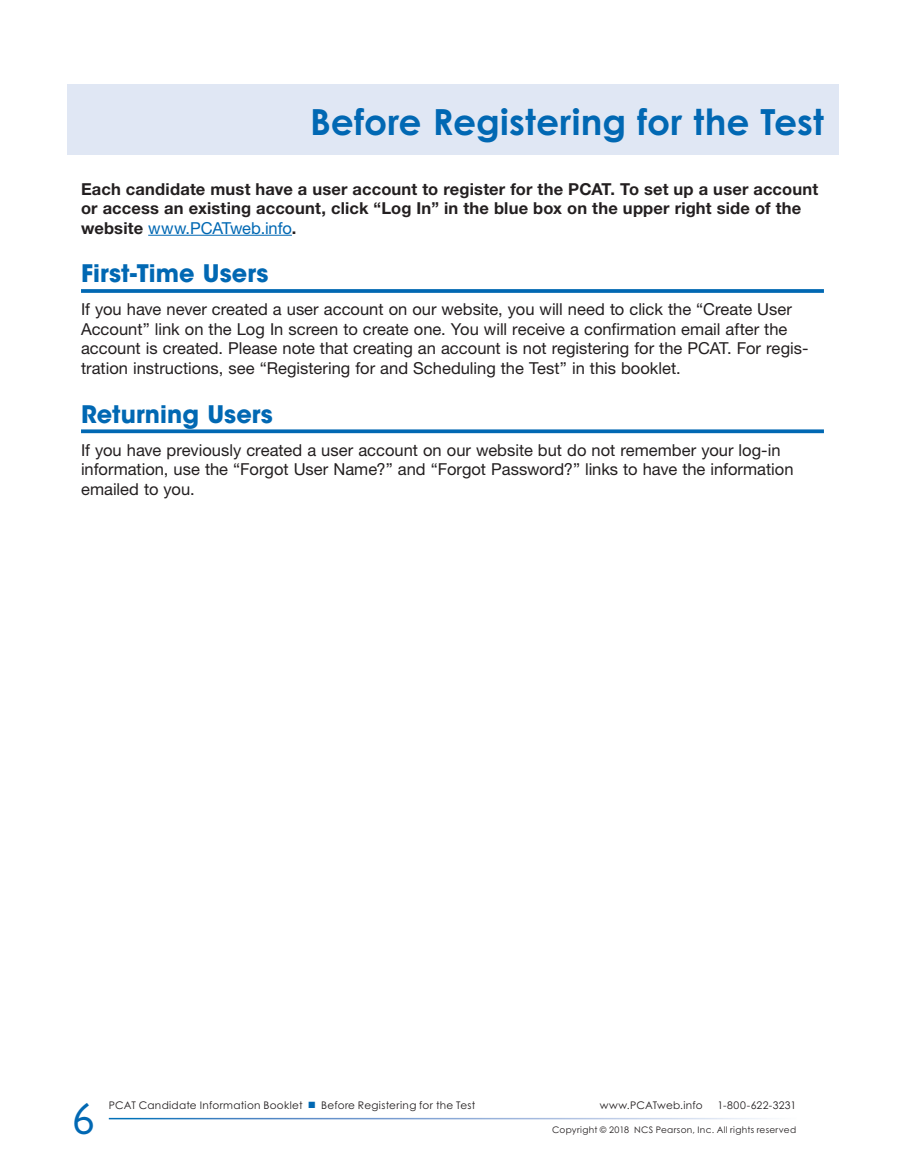
<style>
.page{position:relative;width:905px;height:1175px;background:#fff}
.page>*{position:absolute;margin:0;border:0;box-sizing:border-box;transform-origin:0 0}
.t1{font:45px "Gill Sans MT Std";color:#0168b3}
.t2{font:700 36px "Century Gothic Pro";letter-spacing:.005em;color:#0168b3}
.t3{font:700 24px "ITC Avant Garde Std";letter-spacing:.005em;color:#0168b3}
.t4{font:16.5px/19.5px "Helvetica Neue LT Std";color:#231f20}
.t5{font:700 16.5px/19.5px "Helvetica Neue LT Std";letter-spacing:.01em;color:#231f20}
.t6{font:10.5px "Century Gothic Pro";letter-spacing:.025em;color:#231f20}
.t7{font:9px "Century Gothic Pro";letter-spacing:.035em;color:#231f20}
.s1{font-weight:400;color:#0168b3}
.s2{color:#0168b3}
</style>
<div class="page">
<div style="left:67px;top:85px;width:771px;height:70px;background:#e0e7f4"></div>
<hr style="left:148px;top:235px;width:144px;height:1px;background:#0168b3">
<svg style="left:81px;top:289px;width:743px;height:4px;background:#1071b7"></svg>
<svg style="left:81px;top:429px;width:743px;height:4px;background:#1b77bb"></svg>
<h2 class="t2" style="left:310px;top:99px;width:515px">Before Registering for the Test</h2>
<p class="t5" style="left:81px;top:179px;width:738px">Each candidate must have a user account to register for the PCAT. To set up a user account or access an existing account, click “Log In” in the blue box on the upper right side of the website <span class="s1">www. PCATweb. info</span>.</p>
<h3 class="t3" style="left:81px;top:258px;width:189px">First-Time Users</h3>
<p class="t4" style="left:81px;top:299px;width:729px">If you have never created a user account on our website, you will need to click the “Create User Account” link on the Log In screen to create one. You will receive a confirmation email after the account is created. Please note that creating an account is not registering for the PCAT. For regis&shy;tration instructions, see “Registering for and Scheduling the Test” in this booklet.</p>
<h3 class="t3" style="left:81px;top:398px;width:193px">Returning Users</h3>
<p class="t4" style="left:81px;top:440px;width:714px">If you have previously created a user account on our website but do not remember your log-in information, use the “Forgot User Name?” and “Forgot Password?” links to have the information emailed to you.</p>
<h1 class="t1" style="left:72px;top:1091px;width:24px">6</h1>
<p class="t6" style="left:109px;top:1098px;width:368px">PCAT Candidate Information Booklet <span class="s2">■</span> Before Registering for the Test</p>
<p class="t6" style="left:599px;top:1098px;width:105px">www.PCATweb.info</p>
<p class="t6" style="left:717px;top:1098px;width:80px">1-800-622-3231</p>
<p class="t7" style="left:552px;top:1123px;width:245px">Copyright © 2018 NCS Pearson, Inc. All rights reserved</p>
</div>
